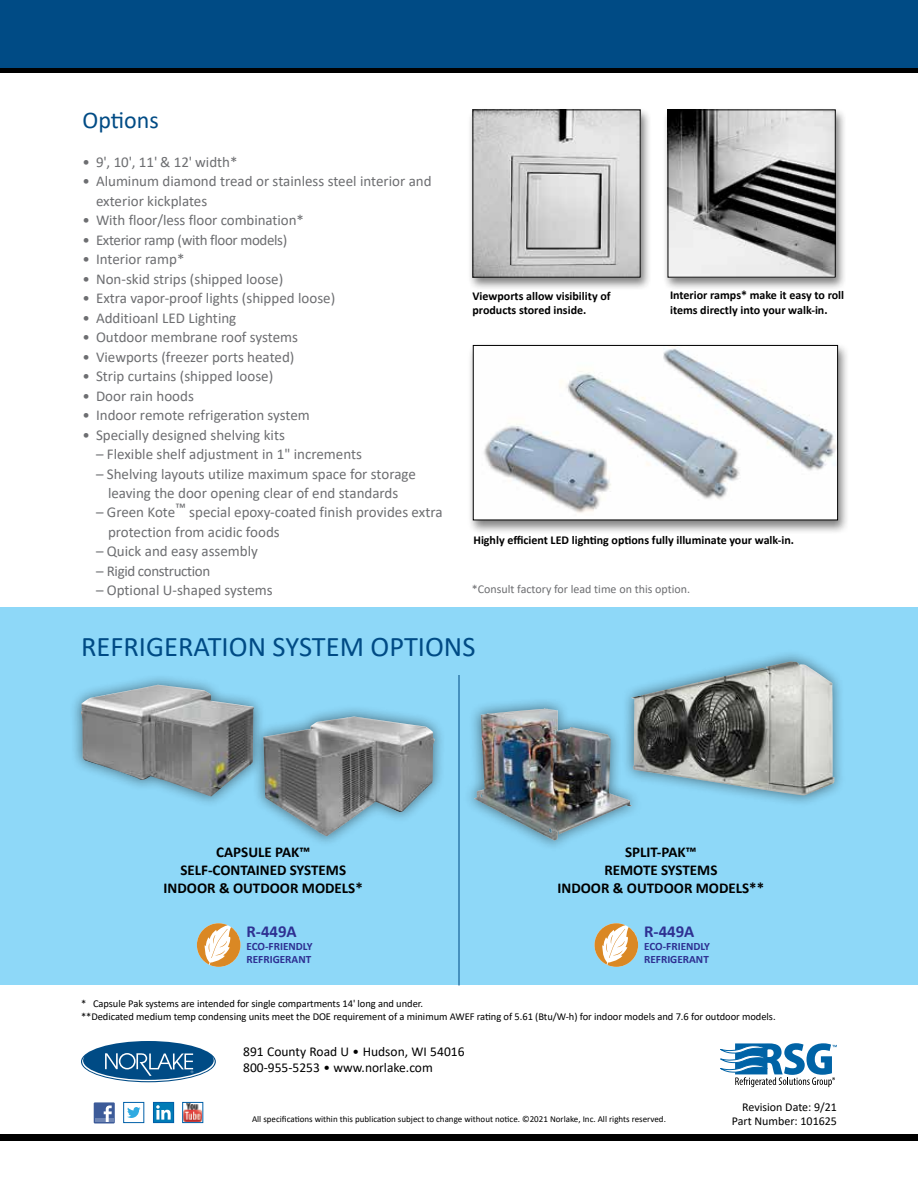
<style>
.page{position:relative;width:918px;height:1188px;background:#fff}
.page>*{position:absolute;margin:0;border:0;box-sizing:border-box;transform-origin:0 0}
.t1{font:28.5px "Calibri";color:#004b85}
.t2{font:24px "Calibri";color:#004b85}
.t3{font:700 16.8px "Calibri";color:#2e3092}
.t4{font:15px/19.5px "Calibri";color:#6d6e71}
.t5{font:700 15px/18px "Calibri";color:#000;text-align:center}
.t6{font:15px "Calibri";letter-spacing:-.025em;color:#6d6e71}
.t7{font:13.5px/16.2px "Calibri";color:#000}
.t8{font:700 12px/14.4px "Calibri";color:#000}
.t9{font:12px "Calibri";color:#6d6e71}
.t10{font:12px/14.4px "Calibri";color:#000;text-align:right}
.t11{font:700 11.25px/13.4px "Calibri";color:#2e3092}
.t12{font:10.5px/12.6px "Calibri";letter-spacing:-.005em;color:#000}
.t13{font:9px "Calibri";color:#000}
</style>
<div class="page">
<svg style="left:720px;top:1043px;width:117px;height:44px"></svg>
<svg style="left:81px;top:1041px;width:135px;height:41px"></svg>
<div style="left:82px;top:1042px;width:133px;height:39px;background:#004b85;border-radius:50%"></div>
<svg style="left:82px;top:1053px;width:133px;height:28px"></svg>
<div style="left:0;top:61px;width:918px;height:12px;background:#000"></div>
<div style="left:0;top:0;width:918px;height:68px;background:#004b85"></div>
<div style="left:0;top:1134px;width:918px;height:7px;background:#000"></div>
<img style="left:184px;top:1104px;width:17px;height:17px">
<div style="left:182px;top:1102px;width:21px;height:21px;border:1px solid #0060a9"></div>
<svg style="left:127px;top:1107px;width:13px;height:11px"></svg>
<div style="left:123px;top:1102px;width:21px;height:21px;border:1px solid #0060a9"></div>
<div style="left:94px;top:1102px;width:21px;height:21px;background:#3d5b99"></div>
<hr style="left:95px;top:1119px;width:18px;height:3px;background:#6e85b4">
<svg style="left:104px;top:1105px;width:8px;height:17px"></svg>
<div style="left:153px;top:1102px;width:21px;height:21px;background:#007bb6"></div>
<svg style="left:156px;top:1105px;width:15px;height:15px"></svg>
<div style="left:153px;top:1102px;width:21px;height:21px;border:1px solid #0060a9"></div>
<div style="left:663px;top:107px;width:184px;height:185px;background:#000;opacity:.5"></div>
<img style="left:670px;top:112px;width:164px;height:164px">
<div style="left:668px;top:110px;width:168px;height:168px;border:1px solid #000"></div>
<div style="left:467px;top:107px;width:185px;height:185px;background:#000;opacity:.5"></div>
<img style="left:474px;top:112px;width:165px;height:164px">
<div style="left:472px;top:110px;width:169px;height:168px;border:1px solid #000"></div>
<div style="left:468px;top:342px;width:382px;height:192px;background:#000;opacity:.5"></div>
<img style="left:475px;top:347px;width:361px;height:171px">
<div style="left:473px;top:345px;width:365px;height:175px;border:1px solid #000"></div>
<div style="left:0;top:608px;width:918px;height:378px;background:#8ed8f8"></div>
<svg style="left:197px;top:923px;width:43px;height:44px"></svg>
<hr style="left:459px;top:675px;width:1px;height:311px;background:#004b85">
<div style="left:621px;top:649px;width:226px;height:159px;background:#000;opacity:.5"></div>
<img style="left:631px;top:662px;width:203px;height:133px">
<div style="left:463px;top:696px;width:180px;height:156px;background:#000;opacity:.5"></div>
<img style="left:474px;top:708px;width:158px;height:133px">
<svg style="left:595px;top:923px;width:43px;height:44px"></svg>
<div style="left:69px;top:672px;width:197px;height:136px;background:#000;opacity:.5"></div>
<img style="left:80px;top:685px;width:174px;height:111px">
<div style="left:251px;top:704px;width:195px;height:144px;background:#000;opacity:.5"></div>
<img style="left:263px;top:717px;width:172px;height:119px">
<h2 class="t2" style="left:82px;top:103px;width:78px">Options</h2>
<p class="t4" style="left:82px;top:151px;width:157px">• 9', 10', 11' &amp; 12' width*</p>
<p class="t4" style="left:96px;top:171px;width:337px;text-indent:-14px">• Aluminum diamond tread or stainless steel interior and exterior kickplates</p>
<p class="t4" style="left:83px;top:210px;width:223px">• With floor/less floor combination*</p>
<p class="t6" style="left:83px;top:229px;width:206px">• Exterior ramp (with floor models)</p>
<p class="t4" style="left:83px;top:249px;width:103px">• Interior ramp*</p>
<p class="t4" style="left:83px;top:268px;width:202px">• Non-skid strips (shipped loose)</p>
<p class="t4" style="left:83px;top:288px;width:254px">• Extra vapor-proof lights (shipped loose)</p>
<p class="t4" style="left:83px;top:307px;width:155px">• Additioanl LED Lighting</p>
<p class="t4" style="left:83px;top:327px;width:217px">• Outdoor membrane roof systems</p>
<p class="t4" style="left:83px;top:346px;width:213px">• Viewports (freezer ports heated)</p>
<p class="t4" style="left:83px;top:366px;width:192px">• Strip curtains (shipped loose)</p>
<p class="t4" style="left:83px;top:385px;width:113px">• Door rain hoods</p>
<p class="t4" style="left:83px;top:405px;width:229px">• Indoor remote refrigeration system</p>
<p class="t4" style="left:83px;top:424px;width:204px">• Specially designed shelving kits</p>
<p class="t4" style="left:96px;top:444px;width:267px">– Flexible shelf adjustment in 1" increments</p>
<p class="t4" style="left:96px;top:463px;width:321px;text-align:center">– Shelving layouts utilize maximum space for storage leaving the door opening clear of end standards</p>
<p class="t4" style="left:108px;top:502px;width:336px;text-indent:-12px">– Green Kote™ special epoxy-coated finish provides extra protection from acidic foods</p>
<p class="t4" style="left:96px;top:541px;width:164px">– Quick and easy assembly</p>
<p class="t6" style="left:96px;top:561px;width:116px">– Rigid construction</p>
<p class="t4" style="left:96px;top:580px;width:178px">– Optional U-shaped systems</p>
<p class="t8" style="left:473px;top:289px;width:140px">Viewports allow visibility of products stored inside.</p>
<p class="t8" style="left:670px;top:288px;width:176px">Interior ramps* make it easy to roll items directly into your walk-in.</p>
<p class="t8" style="left:473px;top:533px;width:322px">Highly efficient LED lighting options fully illuminate your walk-in.</p>
<p class="t9" style="left:472px;top:581px;width:220px">*Consult factory for lead time on this option.</p>
<h1 class="t1" style="left:81px;top:627px;width:396px">REFRIGERATION SYSTEM OPTIONS</h1>
<p class="t5" style="left:557px;top:842px;width:208px">SPLIT-PAK™<br>REMOTE SYSTEMS<br>INDOOR &amp; OUTDOOR MODELS**</p>
<p class="t3" style="left:644px;top:919px;width:52px">R-449A</p>
<p class="t11" style="left:644px;top:939px;width:67px">ECO-FRIENDLY<br>REFRIGERANT</p>
<p class="t12" style="left:81px;top:997px;width:696px">* Capsule Pak systems are intended for single compartments 14' long and under.<br>**Dedicated medium temp condensing units meet the DOE requirement of a minimum AWEF rating of 5.61 (Btu/W-h) for indoor models and 7.6 for outdoor models.</p>
<p class="t5" style="left:164px;top:843px;width:201px">CAPSULE PAK™<br>SELF-CONTAINED SYSTEMS<br>INDOOR &amp; OUTDOOR MODELS*</p>
<p class="t3" style="left:247px;top:919px;width:52px">R-449A</p>
<p class="t11" style="left:247px;top:939px;width:67px">ECO-FRIENDLY<br>REFRIGERANT</p>
<p class="t7" style="left:243px;top:1043px;width:223px">891 County Road U • Hudson, WI 54016<br>800-955-5253 • www.norlake.com</p>
<p class="t13" style="left:252px;top:1113px;width:415px">All specifications within this publication subject to change without notice. ©2021 Norlake, Inc. All rights reserved.</p>
<p class="t10" style="left:732px;top:1099px;width:107px">Revision Date: 9/21<br>Part Number: 101625</p>
</div>
